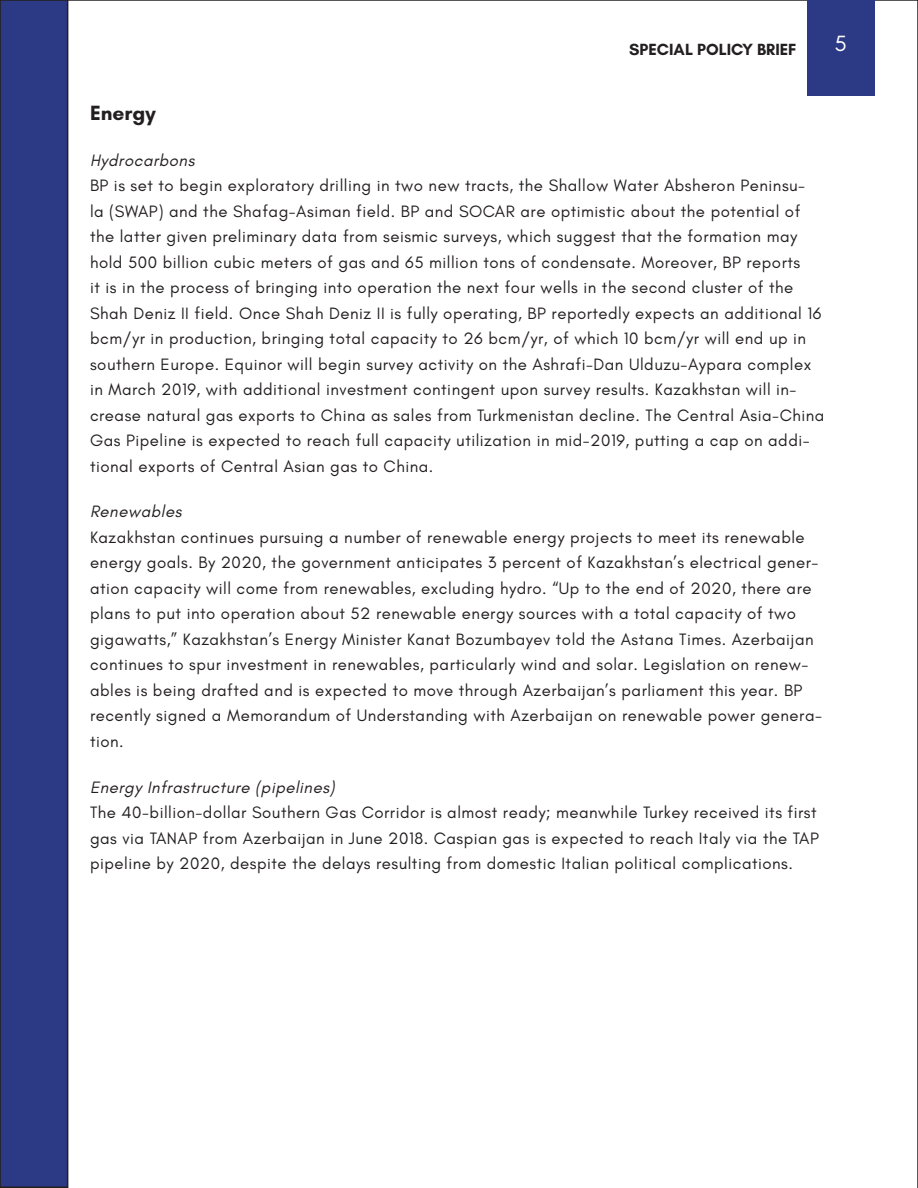
<style>
.page{position:relative;width:918px;height:1188px;background:#fff}
.page>*{position:absolute;margin:0;border:0;box-sizing:border-box;transform-origin:0 0}
.t1{font:22.5px "Glacial Indifference";color:#fff}
.t2{font:700 21px "Glacial Indifference";color:#231f20}
.t3{font:16.8px/25.5px "Glacial Indifference";letter-spacing:.03em;color:#231f20}
.t4{font:italic 16.8px "Glacial Indifference";letter-spacing:.03em;color:#231f20}
.t5{font:700 16.5px "Glacial Indifference";color:#231f20}
</style>
<div class="page">
<div style="left:0;top:0;width:68px;height:1187px;background:#2c3985"></div>
<div style="left:0;top:0;width:68px;height:1188px;border:2px solid #231f20"></div>
<div style="left:807px;top:0;width:68px;height:95px;background:#2c3985"></div>
<p class="t5" style="left:629px;top:39px;width:169px">SPECIAL POLICY BRIEF</p>
<p class="t1" style="left:834px;top:31px;width:14px">5</p>
<p class="t2" style="left:90px;top:100px;width:67px">Energy</p>
<p class="t4" style="left:90px;top:151px;width:106px">Hydrocarbons</p>
<p class="t3" style="left:90px;top:173px;width:736px">BP is set to begin exploratory drilling in two new tracts, the Shallow Water Absheron Peninsu-<br>la (SWAP) and the Shafag-Asiman field. BP and SOCAR are optimistic about the potential of the latter given preliminary data from seismic surveys, which suggest that the formation may hold 500 billion cubic meters of gas and 65 million tons of condensate. Moreover, BP reports<br>it is in the process of bringing into operation the next four wells in the second cluster of the Shah Deniz II field. Once Shah Deniz II is fully operating, BP reportedly expects an additional 16 bcm/yr in production, bringing total capacity to 26 bcm/yr, of which 10 bcm/yr will end up in southern Europe. Equinor will begin survey activity on the Ashrafi-Dan Ulduzu-Aypara complex in March 2019, with additional investment contingent upon survey results. Kazakhstan will in&shy;crease natural gas exports to China as sales from Turkmenistan decline. The Central Asia-China Gas Pipeline is expected to reach full capacity utilization in mid-2019, putting a cap on addi&shy;tional exports of Central Asian gas to China.</p>
<p class="t4" style="left:90px;top:502px;width:93px">Renewables</p>
<p class="t3" style="left:90px;top:525px;width:733px">Kazakhstan continues pursuing a number of renewable energy projects to meet its renewable energy goals. By 2020, the government anticipates 3 percent of Kazakhstan’s electrical gener&shy;ation capacity will come from renewables, excluding hydro. “Up to the end of 2020, there are plans to put into operation about 52 renewable energy sources with a total capacity of two gigawatts,” Kazakhstan’s Energy Minister Kanat Bozumbayev told the Astana Times. Azerbaijan continues to spur investment in renewables, particularly wind and solar. Legislation on renew&shy;ables is being drafted and is expected to move through Azerbaijan’s parliament this year. BP recently signed a Memorandum of Understanding with Azerbaijan on renewable power genera&shy;tion.</p>
<p class="t4" style="left:90px;top:778px;width:246px">Energy Infrastructure (pipelines)</p>
<p class="t3" style="left:90px;top:800px;width:731px">The 40-billion-dollar Southern Gas Corridor is almost ready; meanwhile Turkey received its first gas via TANAP from Azerbaijan in June 2018. Caspian gas is expected to reach Italy via the TAP pipeline by 2020, despite the delays resulting from domestic Italian political complications.</p>
</div>
